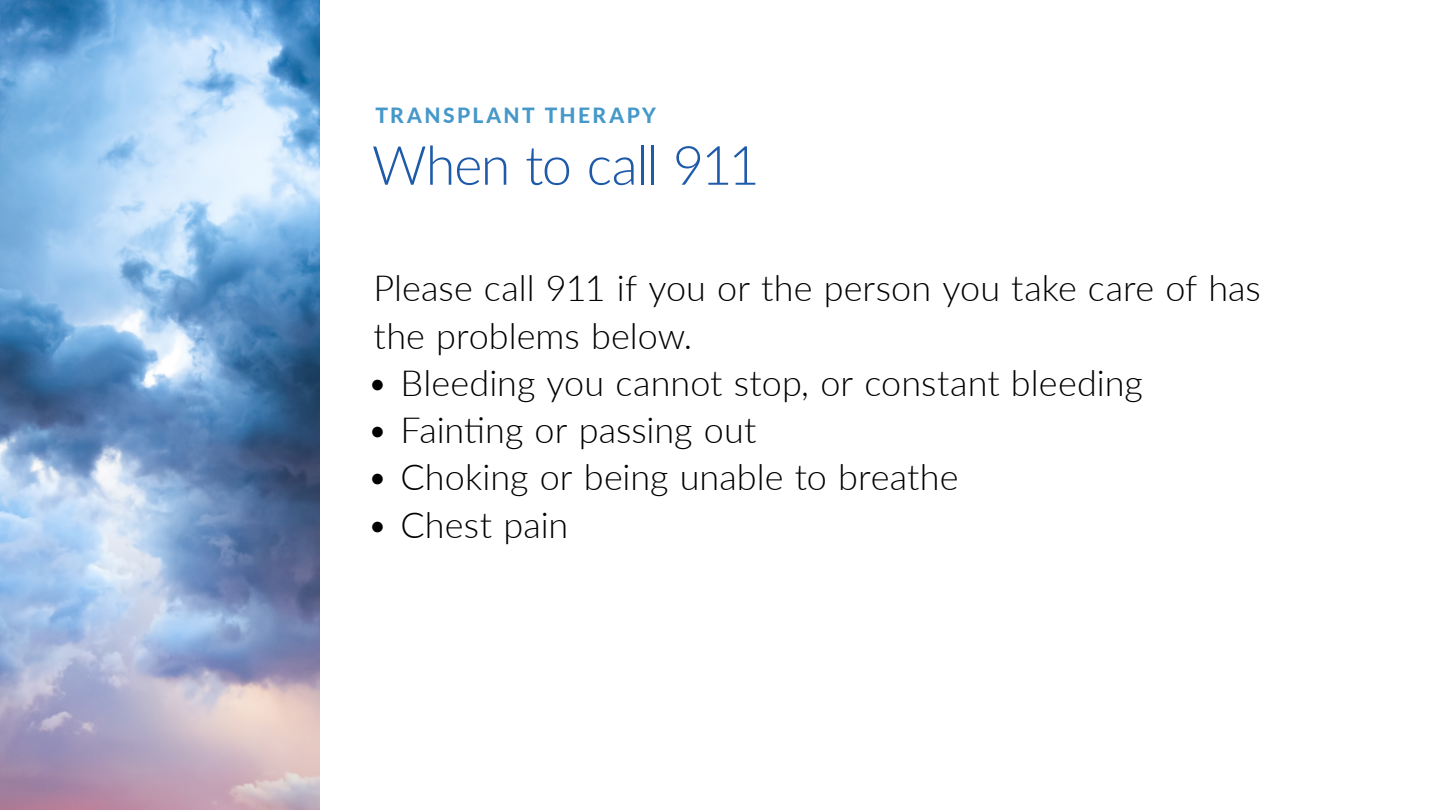
<style>
.page{position:relative;width:1440px;height:810px;background:#fff}
.page>*{position:absolute;margin:0;border:0;box-sizing:border-box;transform-origin:0 0}
.t1{font:300 54px "Lato";letter-spacing:-.03em;color:#1d5aa9}
.text{font:300 36px/47.2px "Lato";color:#000}
.t2{font:800 21px "Lato";letter-spacing:.115em;color:#4698ca}
</style>
<div class="page">
<img style="left:0;top:0;width:320px;height:810px">
<p class="t2" style="left:375px;top:100px;width:282px">TRANSPLANT THERAPY</p>
<p class="t1" style="left:372px;top:128px;width:389px">When to call 911</p>
<p class="text" style="left:373px;top:264px;width:889px">Please call 911 if you or the person you take care of has the problems below.</p>
<p class="text" style="left:367px;top:358px;width:777px">• Bleeding you cannot stop, or constant bleeding</p>
<p class="text" style="left:367px;top:405px;width:391px">• Fainting or passing out</p>
<p class="text" style="left:367px;top:453px;width:593px">• Choking or being unable to breathe</p>
<p class="text" style="left:367px;top:500px;width:203px">• Chest pain</p>
</div>
